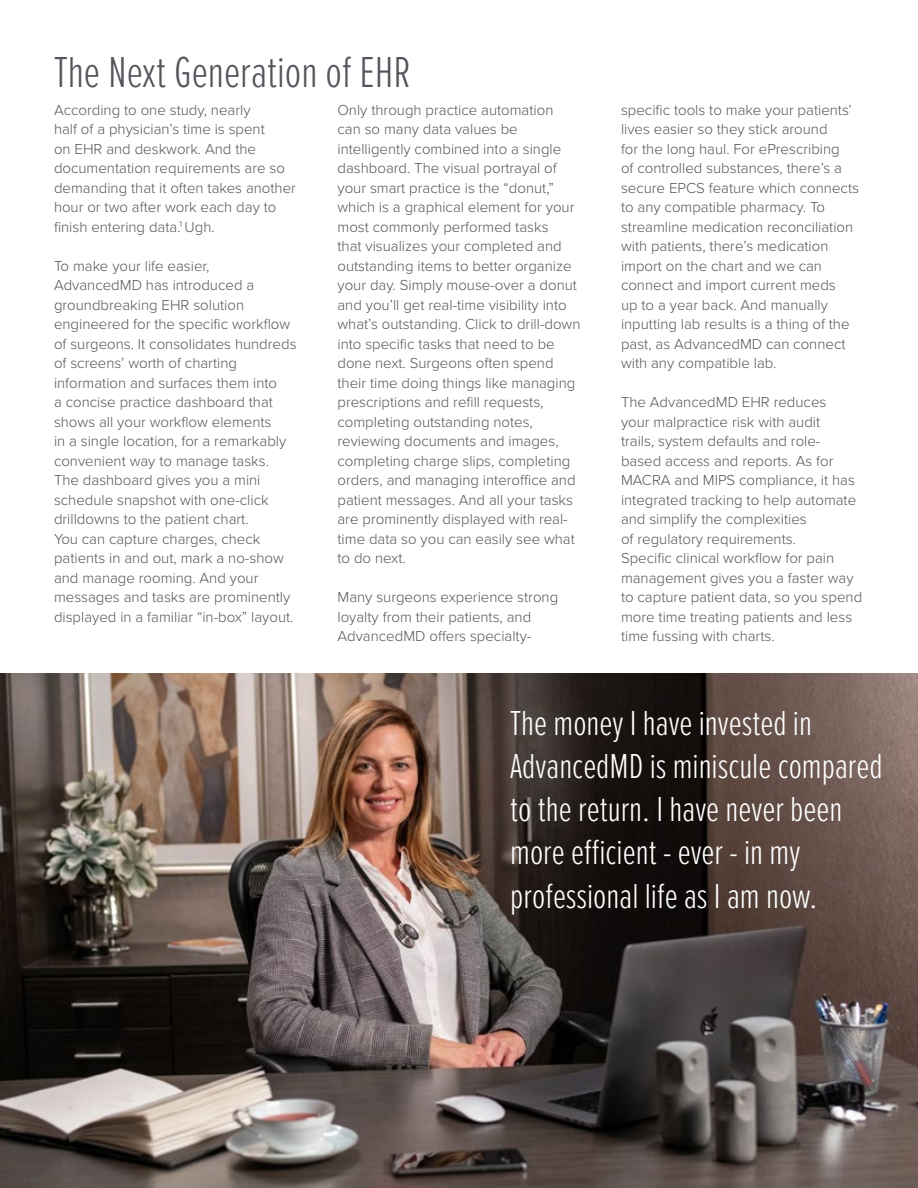
<style>
.page{position:relative;width:918px;height:1188px;background:#fff}
.page>*{position:absolute;margin:0;border:0;box-sizing:border-box;transform-origin:0 0}
.t1{font:300 45px "Proxima Nova Ex Cn";color:#52555b}
.t2{font:300 36px/43.2px "Proxima Nova Ex Cn";color:#fff}
.t3{font:300 15px/19.5px "Proxima Nova";color:#52555b}
</style>
<div class="page">
<img style="left:0;top:674px;width:918px;height:514px">
<h1 class="t1" style="left:54px;top:40px;width:359px">The Next Generation of EHR</h1>
<p class="t3" style="left:54px;top:99px;width:243px">According to one study, nearly<br>half of a physician’s time is spent<br>on EHR and deskwork. And the documentation requirements are so demanding that it often takes another hour or two after work each day to finish entering data.<sup>1</sup> Ugh.</p>
<p class="t3" style="left:54px;top:255px;width:244px">To make your life easier, AdvancedMD has introduced a groundbreaking EHR solution engineered for the specific workflow of surgeons. It consolidates hundreds of screens’ worth of charting information and surfaces them into<br>a concise practice dashboard that shows all your workflow elements<br>in a single location, for a remarkably convenient way to manage tasks.<br>The dashboard gives you a mini schedule snapshot with one-click drilldowns to the patient chart.<br>You can capture charges, check patients in and out, mark a no-show and manage rooming. And your messages and tasks are prominently displayed in a familiar “in-box” layout.</p>
<p class="t3" style="left:338px;top:99px;width:245px">Only through practice automation can so many data values be intelligently combined into a single dashboard. The visual portrayal of your smart practice is the “donut,” which is a graphical element for your most commonly performed tasks<br>that visualizes your completed and outstanding items to better organize your day. Simply mouse-over a donut and you’ll get real-time visibility into what’s outstanding. Click to drill-down into specific tasks that need to be done next. Surgeons often spend their time doing things like managing prescriptions and refill requests, completing outstanding notes, reviewing documents and images, completing charge slips, completing orders, and managing interoffice and patient messages. And all your tasks are prominently displayed with real&shy;time data so you can easily see what to do next.</p>
<p class="t3" style="left:338px;top:587px;width:222px">Many surgeons experience strong loyalty from their patients, and<br>AdvancedMD offers specialty-</p>
<p class="t3" style="left:621px;top:99px;width:240px">specific tools to make your patients’ lives easier so they stick around<br>for the long haul. For ePrescribing<br>of controlled substances, there’s a secure EPCS feature which connects to any compatible pharmacy. To streamline medication reconciliation with patients, there’s medication import on the chart and we can connect and import current meds<br>up to a year back. And manually inputting lab results is a thing of the past, as AdvancedMD can connect with any compatible lab.</p>
<p class="t3" style="left:621px;top:392px;width:243px">The AdvancedMD EHR reduces<br>your malpractice risk with audit<br>trails, system defaults and role&shy;based access and reports. As for<br>MACRA and MIPS compliance, it has integrated tracking to help automate and simplify the complexities<br>of regulatory requirements.<br>Specific clinical workflow for pain management gives you a faster way to capture patient data, so you spend more time treating patients and less time fussing with charts.</p>
<h2 class="t2" style="left:510px;top:699px;width:374px">The money I have invested in<br>AdvancedMD is miniscule compared to the return. I have never been more efficient - ever - in my professional life as I am now.</h2>
</div>
